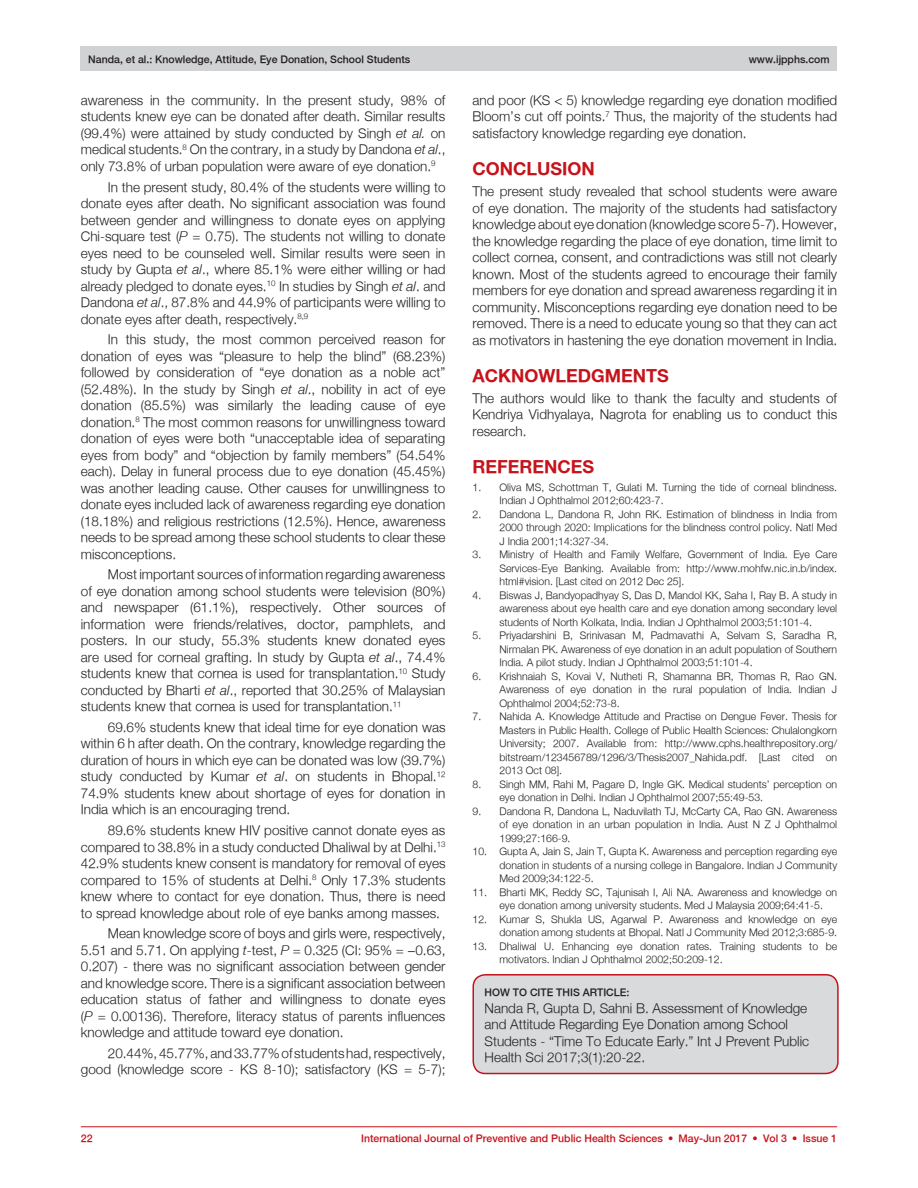
<style>
.page{position:relative;width:918px;height:1188px;background:#fff}
.page>*{position:absolute;margin:0;border:0;box-sizing:border-box;transform-origin:0 0}
.t1{font:700 18px "Helvetica Neue";color:#c6131b}
.TX{font:300 13.5px/16.5px "Helvetica Neue";color:#231f20;text-align:justify}
.TXFL{font:300 13.5px/16.5px "Helvetica Neue";color:#231f20;text-align:justify}
.HTC{font:300 13.5px/16.5px "Helvetica Neue";color:#231f20}
.REF{font:300 10.5px/13.5px "Helvetica Neue";color:#231f20;text-align:justify}
.HTC-2{font:500 10.5px "Helvetica Neue";color:#231f20}
.RF{font:500 10.5px "Helvetica Neue";color:#c6131b}
.s1{font-weight:400;font-style:italic}
</style>
<div class="page">
<div style="left:81px;top:46px;width:756px;height:25px;background:#d1d2d4"></div>
<hr style="left:81px;top:1126px;width:756px;height:1px;background:#c6131b">
<div style="left:473px;top:975px;width:365px;height:99px;background:#d9dadc;border-radius:12px"></div>
<div style="left:472px;top:974px;width:367px;height:100px;border:2px solid #c6131b;border-radius:12px"></div>
<p class="HTC-2" style="left:88px;top:53px;width:324px">Nanda, et al.: Knowledge, Attitude, Eye Donation, School Students</p>
<p class="HTC-2" style="left:749px;top:53px;width:82px">www.ijpphs.com</p>
<p class="TXFL" style="left:81px;top:92px;width:366px">awareness in the community. In the present study, 98% of students knew eye can be donated after death. Similar results (99.4%) were attained by study conducted by Singh <span class="s1">et al.</span> on medical students.<sup>8</sup> On the contrary, in a study by Dandona <span class="s1">et al</span>., only 73.8% of urban population were aware of eye donation.<sup>9</sup></p>
<p class="TX" style="left:81px;top:178px;width:366px;text-indent:27px">In the present study, 80.4% of the students were willing to donate eyes after death. No significant association was found between gender and willingness to donate eyes on applying Chi-square test (<span class="s1">P</span> = 0.75). The students not willing to donate eyes need to be counseled well. Similar results were seen in study by Gupta <span class="s1">et al</span>., where 85.1% were either willing or had already pledged to donate eyes.<sup>10</sup> In studies by Singh <span class="s1">et al</span>. and Dandona <span class="s1">et al</span>., 87.8% and 44.9% of participants were willing to donate eyes after death, respectively.<sup>8,9</sup></p>
<p class="TX" style="left:81px;top:331px;width:366px;text-indent:27px">In this study, the most common perceived reason for donation of eyes was “pleasure to help the blind” (68.23%) followed by consideration of “eye donation as a noble act” (52.48%). In the study by Singh <span class="s1">et al</span>., nobility in act of eye donation (85.5%) was similarly the leading cause of eye donation.<sup>8</sup> The most common reasons for unwillingness toward donation of eyes were both “unacceptable idea of separating eyes from body” and “objection by family members” (54.54% each). Delay in funeral process due to eye donation (45.45%) was another leading cause. Other causes for unwillingness to donate eyes included lack of awareness regarding eye donation (18.18%) and religious restrictions (12.5%). Hence, awareness needs to be spread among these school students to clear these misconceptions.</p>
<p class="TX" style="left:81px;top:566px;width:366px;text-indent:27px">Most important sources of information regarding awareness of eye donation among school students were television (80%) and newspaper (61.1%), respectively. Other sources of information were friends/relatives, doctor, pamphlets, and posters. In our study, 55.3% students knew donated eyes are used for corneal grafting. In study by Gupta <span class="s1">et al</span>., 74.4% students knew that cornea is used for transplantation.<sup>10</sup> Study conducted by Bharti <span class="s1">et al</span>., reported that 30.25% of Malaysian students knew that cornea is used for transplantation.<sup>11</sup></p>
<p class="TX" style="left:81px;top:719px;width:366px;text-indent:27px">69.6% students knew that ideal time for eye donation was within 6 h after death. On the contrary, knowledge regarding the duration of hours in which eye can be donated was low (39.7%) study conducted by Kumar <span class="s1">et al</span>. on students in Bhopal.<sup>12<br></sup>74.9% students knew about shortage of eyes for donation in India which is an encouraging trend.</p>
<p class="TX" style="left:81px;top:822px;width:366px;text-indent:27px">89.6% students knew HIV positive cannot donate eyes as compared to 38.8% in a study conducted Dhaliwal by at Delhi.<sup>13<br></sup>42.9% students knew consent is mandatory for removal of eyes compared to 15% of students at Delhi.<sup>8</sup> Only 17.3% students knew where to contact for eye donation. Thus, there is need to spread knowledge about role of eye banks among masses.</p>
<p class="TX" style="left:81px;top:925px;width:366px;text-indent:27px">Mean knowledge score of boys and girls were, respectively, 5.51 and 5.71. On applying <span class="s1">t</span>-test, <span class="s1">P</span> = 0.325 (CI: 95% = −0.63, 0.207) - there was no significant association between gender and knowledge score. There is a significant association between education status of father and willingness to donate eyes (<span class="s1">P</span> = 0.00136). Therefore, literacy status of parents influences knowledge and attitude toward eye donation.</p>
<p class="TX" style="left:81px;top:1044px;width:366px;text-align:right">20.44%, 45.77%, and 33.77% of students had, respectively, good (knowledge score - KS 8-10); satisfactory (KS = 5-7);</p>
<p class="TX" style="left:472px;top:92px;width:366px">and poor (KS &lt; 5) knowledge regarding eye donation modified Bloom’s cut off points.<sup>7</sup> Thus, the majority of the students had satisfactory knowledge regarding eye donation.</p>
<h1 class="t1" style="left:472px;top:158px;width:124px">CONCLUSION</h1>
<p class="TXFL" style="left:472px;top:183px;width:366px">The present study revealed that school students were aware of eye donation. The majority of the students had satisfactory knowledge about eye donation (knowledge score 5-7). However, the knowledge regarding the place of eye donation, time limit to collect cornea, consent, and contradictions was still not clearly known. Most of the students agreed to encourage their family members for eye donation and spread awareness regarding it in community. Misconceptions regarding eye donation need to be removed. There is a need to educate young so that they can act as motivators in hastening the eye donation movement in India.</p>
<h1 class="t1" style="left:472px;top:364px;width:198px">ACKNOWLEDGMENTS</h1>
<p class="TXFL" style="left:472px;top:389px;width:366px">The authors would like to thank the faculty and students of Kendriya Vidhyalaya, Nagrota for enabling us to conduct this research.</p>
<h1 class="t1" style="left:472px;top:456px;width:123px">REFERENCES</h1>
<p class="REF" style="left:500px;top:480px;width:339px;text-indent:-27px">1. Oliva MS, Schottman T, Gulati M. Turning the tide of corneal blindness.<br>Indian J Ophthalmol 2012;60:423-7.</p>
<p class="REF" style="left:500px;top:507px;width:339px;text-indent:-27px">2. Dandona L, Dandona R, John RK. Estimation of blindness in India from 2000 through 2020: Implications for the blindness control policy. Natl Med J India 2001;14:327-34.</p>
<p class="REF" style="left:500px;top:548px;width:339px;text-indent:-27px">3. Ministry of Health and Family Welfare, Government of India. Eye Care Services-Eye Banking. Available from: http://www.mohfw.nic.in.b/index. html#vision. [Last cited on 2012 Dec 25].</p>
<p class="REF" style="left:500px;top:588px;width:339px;text-indent:-27px">4. Biswas J, Bandyopadhyay S, Das D, Mandol KK, Saha I, Ray B. A study in awareness about eye health care and eye donation among secondary level students of North Kolkata, India. Indian J Ophthalmol 2003;51:101-4.</p>
<p class="REF" style="left:500px;top:629px;width:339px;text-indent:-27px">5. Priyadarshini B, Srinivasan M, Padmavathi A, Selvam S, Saradha R, Nirmalan PK. Awareness of eye donation in an adult population of Southern India. A pilot study. Indian J Ophthalmol 2003;51:101-4.</p>
<p class="REF" style="left:500px;top:669px;width:339px;text-indent:-27px">6. Krishnaiah S, Kovai V, Nutheti R, Shamanna BR, Thomas R, Rao GN.<br>Awareness of eye donation in the rural population of India. Indian J Ophthalmol 2004;52:73-8.</p>
<p class="REF" style="left:500px;top:710px;width:339px;text-indent:-27px">7. Nahida A. Knowledge Attitude and Practise on Dengue Fever. Thesis for Masters in Public Health. College of Public Health Sciences: Chulalongkorn University; 2007. Available from: http://www.cphs.healthrepository.org/ bitstream/123456789/1296/3/Thesis2007_Nahida.pdf. [Last cited on 2013 Oct 08].</p>
<p class="REF" style="left:500px;top:777px;width:339px;text-indent:-27px">8. Singh MM, Rahi M, Pagare D, Ingle GK. Medical students’ perception on eye donation in Delhi. Indian J Ophthalmol 2007;55:49-53.</p>
<p class="REF" style="left:500px;top:804px;width:339px;text-indent:-27px">9. Dandona R, Dandona L, Naduvilath TJ, McCarty CA, Rao GN. Awareness of eye donation in an urban population in India. Aust N Z J Ophthalmol 1999;27:166-9.</p>
<p class="REF" style="left:500px;top:845px;width:339px;text-indent:-27px">10. Gupta A, Jain S, Jain T, Gupta K. Awareness and perception regarding eye donation in students of a nursing college in Bangalore. Indian J Community Med 2009;34:122-5.</p>
<p class="REF" style="left:500px;top:885px;width:339px;text-indent:-27px">11. Bharti MK, Reddy SC, Tajunisah I, Ali NA. Awareness and knowledge on eye donation among university students. Med J Malaysia 2009;64:41-5.</p>
<p class="REF" style="left:472px;top:912px;width:366px;text-align:right">12. Kumar S, Shukla US, Agarwal P. Awareness and knowledge on eye donation among students at Bhopal. Natl J Community Med 2012;3:685-9.</p>
<p class="REF" style="left:500px;top:939px;width:339px;text-indent:-27px">13. Dhaliwal U. Enhancing eye donation rates. Training students to be motivators. Indian J Ophthalmol 2002;50:209-12.</p>
<p class="HTC-2" style="left:484px;top:986px;width:146px">HOW TO CITE THIS ARTICLE:</p>
<p class="HTC" style="left:484px;top:999px;width:326px">Nanda R, Gupta D, Sahni B. Assessment of Knowledge and Attitude Regarding Eye Donation among School Students - “Time To Educate Early.” Int J Prevent Public Health Sci 2017;3(1):20-22.</p>
<p class="RF" style="left:81px;top:1132px;width:13px">22</p>
<p class="RF" style="left:361px;top:1132px;width:477px">International Journal of Preventive and Public Health Sciences • May-Jun 2017 • Vol 3 • Issue 1</p>
</div>
